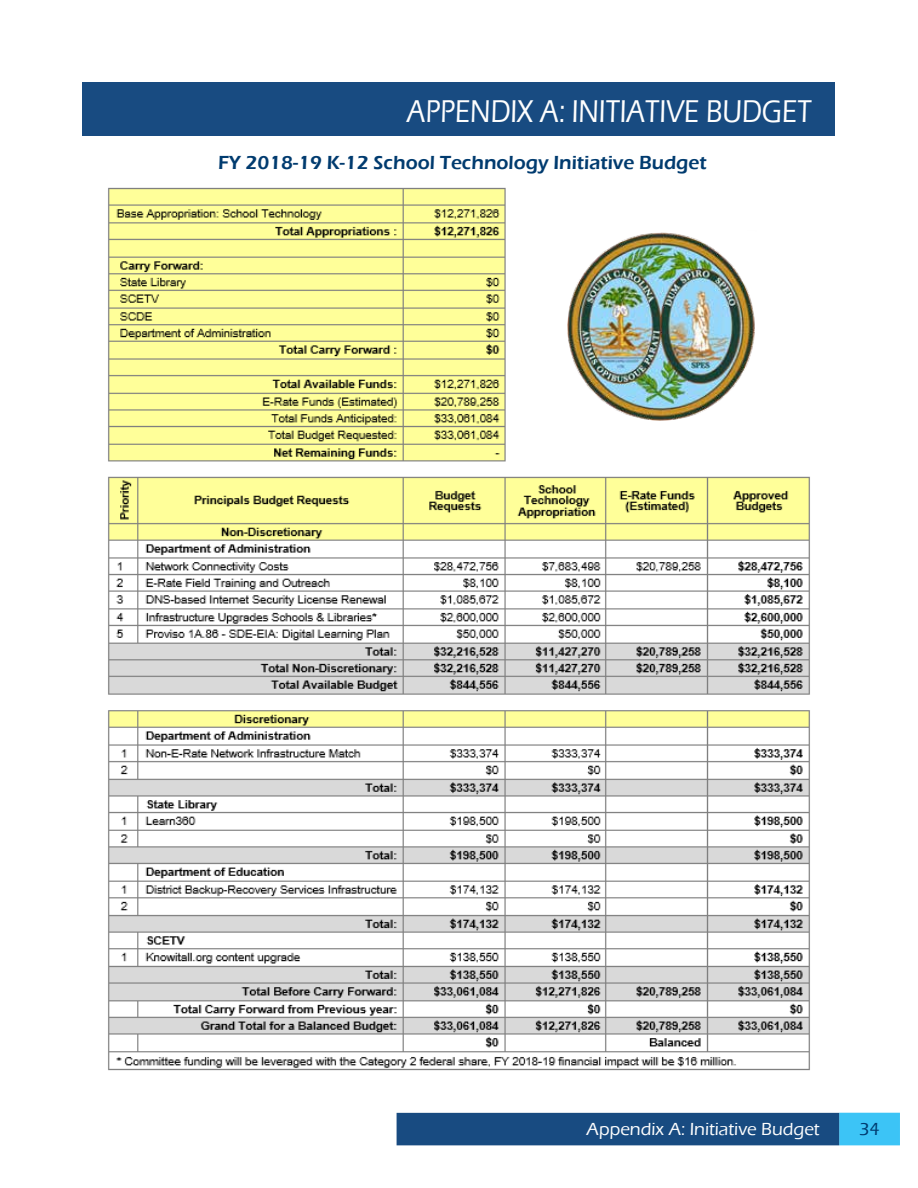
<style>
.page{position:relative;width:918px;height:1188px;background:#fff}
.page>*{position:absolute;margin:0;border:0;box-sizing:border-box;transform-origin:0 0}
.t1{font:500 32.4px "Eras ITC";color:#fefefe;scale:.83 1}
.t2{font:600 19.5px "Eras ITC";color:#003b6f}
.t3{font:500 18px "Eras ITC";color:#fefefe}
.t4{font:500 18px "Eras ITC";color:#003b6f}
</style>
<div class="page">
<div style="left:82px;top:82px;width:754px;height:54px;background:#184b81"></div>
<svg style="left:396px;top:1112px;width:504px;height:34px;background:#266194"></svg>
<img style="left:108px;top:187px;width:702px;height:884px">
<img style="left:567px;top:231px;width:190px;height:190px">
<h1 class="t1" style="left:407px;top:93px;width:489px">APPENDIX A: INITIATIVE BUDGET</h1>
<p class="t2" style="left:218px;top:151px;width:490px">FY 2018-19 K-12 School Technology Initiative Budget</p>
<p class="t3" style="left:587px;top:1119px;width:235px">Appendix A: Initiative Budget</p>
<p class="t4" style="left:859px;top:1119px;width:22px">34</p>
</div>
